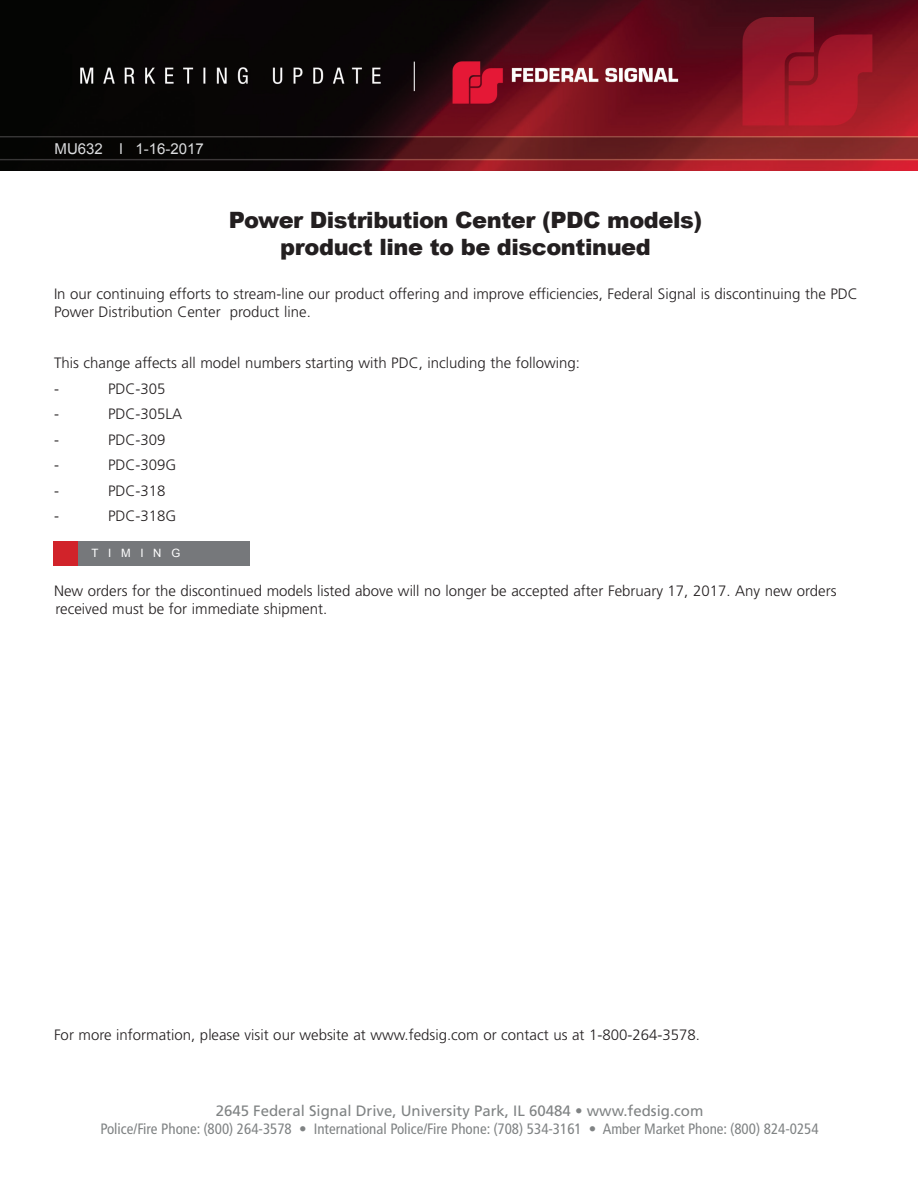
<style>
.page{position:relative;width:918px;height:1188px;background:#fff}
.page>*{position:absolute;margin:0;border:0;box-sizing:border-box;transform-origin:0 0}
.t1{font:900 22.5px/27px "Arial";letter-spacing:-.02em;color:#231f20;text-align:center}
.t2{font:300 15px/18px "Frutiger";color:#231f20}
.t3{font:condensed 15px "Frutiger";color:#808384}
.t4{font:15px "Frutiger";color:#808384}
.t5{font:15px "Arial";color:#dcdddf}
.t6{font:11.55px "Arial";letter-spacing:.85em;color:#fff}
</style>
<div class="page">
<img style="left:0;top:0;width:918px;height:171px">
<div style="left:53px;top:542px;width:25px;height:24px;background:#d1232a"></div>
<div style="left:78px;top:542px;width:171px;height:24px;background:#76787b"></div>
<p class="t5" style="left:55px;top:139px;width:151px">MU632 l 1-16-2017</p>
<h1 class="t1" style="left:229px;top:206px;width:475px">Power Distribution Center (PDC models) product line to be discontinued</h1>
<p class="t2" style="left:54px;top:285px;width:805px">In our continuing efforts to stream-line our product offering and improve efficiencies, Federal Signal is discontinuing the PDC<br>Power Distribution Center product line.</p>
<p class="t2" style="left:54px;top:350px;width:528px;line-height:25.5px">This change affects all model numbers starting with PDC, including the following: -</p>
<p class="t2" style="left:108px;top:379px;width:59px">PDC-305</p>
<p class="t2" style="left:54px;top:405px;width:6px">-</p>
<p class="t2" style="left:108px;top:405px;width:76px">PDC-305LA</p>
<p class="t2" style="left:54px;top:430px;width:6px">-</p>
<p class="t2" style="left:108px;top:430px;width:59px">PDC-309</p>
<p class="t2" style="left:54px;top:456px;width:6px">-</p>
<p class="t2" style="left:108px;top:456px;width:70px">PDC-309G</p>
<p class="t2" style="left:54px;top:481px;width:6px">-</p>
<p class="t2" style="left:108px;top:481px;width:59px">PDC-318</p>
<p class="t2" style="left:54px;top:507px;width:6px">-</p>
<p class="t2" style="left:108px;top:507px;width:70px">PDC-318G</p>
<p class="t6" style="left:91px;top:546px;width:90px">TIMING</p>
<p class="t2" style="left:54px;top:582px;width:784px">New orders for the discontinued models listed above will no longer be accepted after February 17, 2017. Any new orders received must be for immediate shipment.</p>
<p class="t2" style="left:54px;top:1026px;width:648px">For more information, please visit our website at www.fedsig.com or contact us at 1-800-264-3578.</p>
<p class="t4" style="left:216px;top:1102px;width:489px">2645 Federal Signal Drive, University Park, IL 60484 • www.fedsig.com</p>
<p class="t3" style="left:100px;top:1120px;width:720px">Police/Fire Phone: (800) 264-3578 • International Police/Fire Phone: (708) 534-3161 • Amber Market Phone: (800) 824-0254</p>
</div>
